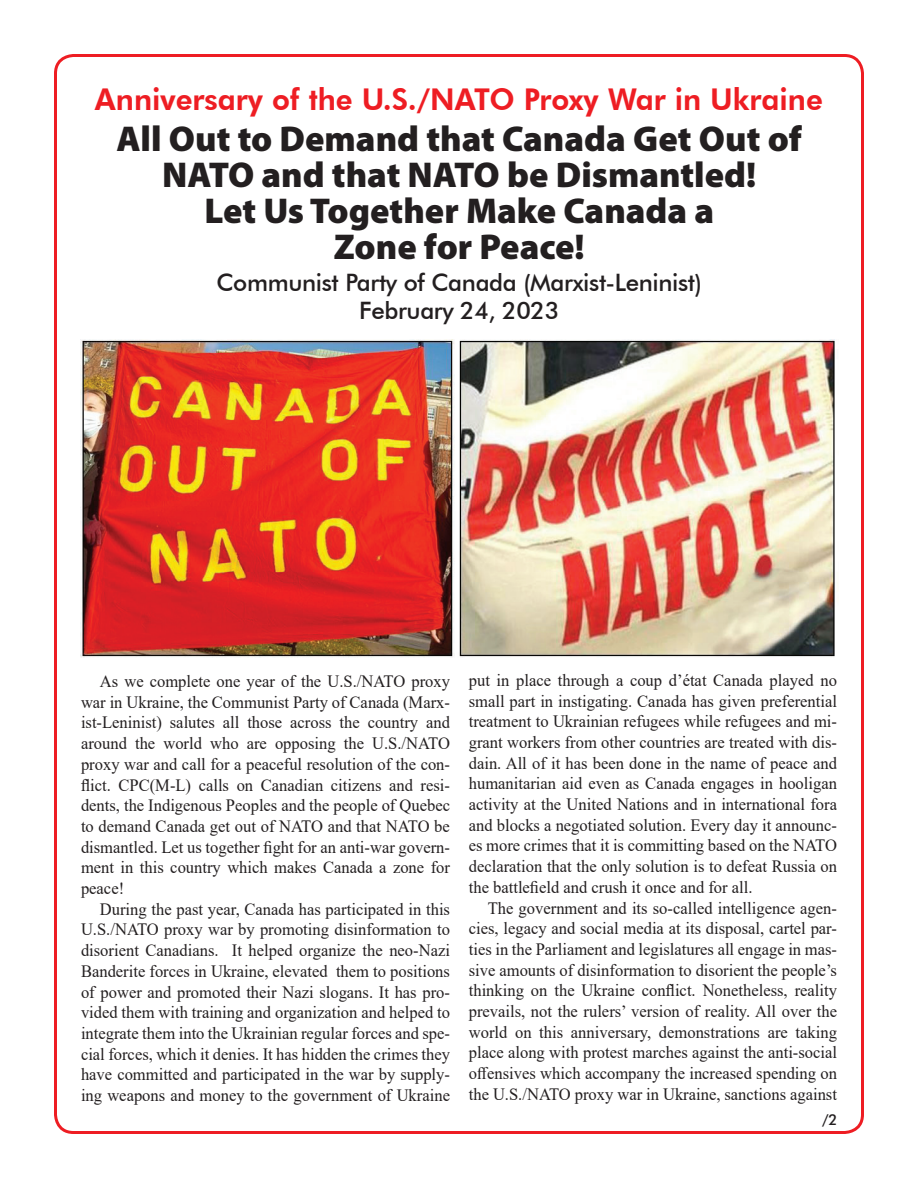
<style>
.page{position:relative;width:918px;height:1188px;background:#fff}
.page>*{position:absolute;margin:0;border:0;box-sizing:border-box;transform-origin:0 0}
.t1{font:900 36px/36px "Myriad Pro";color:#231f20;text-align:center}
.t2{font:800 30px "Futura BT";color:#ee1d23}
.t3{font:500 24px/28.8px "Futura BT";letter-spacing:-.015em;color:#231f20;text-align:center}
.t4{font:17.25px/20.7px "Times New Roman";color:#231f20;text-align:justify;scale:.96 1}
.t5{font:500 15px "Futura BT";color:#231f20}
</style>
<div class="page">
<img style="left:81px;top:340px;width:754px;height:317px">
<h2 class="t2" style="left:95px;top:81px;width:729px">Anniversary of the U.S./NATO Proxy War in Ukraine</h2>
<h1 class="t1" style="left:117px;top:121px;width:687px">All Out to Demand that Canada Get Out of<br>NATO and that NATO be Dismantled!<br>Let Us Together Make Canada a<br>Zone for Peace!</h1>
<h3 class="t3" style="left:216px;top:267px;width:487px">Communist Party of Canada (Marxist-Leninist)<br>February 24, 2023</h3>
<p class="t4" style="left:81px;top:670px;width:386px;text-indent:19px">As we complete one year of the U.S./NATO proxy war in Ukraine, the Communist Party of Canada (Marx&shy;ist-Leninist) salutes all those across the country and around the world who are opposing the U.S./NATO proxy war and call for a peaceful resolution of the con&shy;flict. CPC(M-L) calls on Canadian citizens and resi&shy;dents, the Indigenous Peoples and the people of Quebec to demand Canada get out of NATO and that NATO be dismantled. Let us together fight for an anti-war govern&shy;ment in this country which makes Canada a zone for peace!</p>
<p class="t4" style="left:81px;top:898px;width:386px;text-indent:19px">During the past year, Canada has participated in this U.S./NATO proxy war by promoting disinformation to disorient Canadians. It helped organize the neo-Nazi Banderite forces in Ukraine, elevated them to positions of power and promoted their Nazi slogans. It has pro&shy;vided them with training and organization and helped to integrate them into the Ukrainian regular forces and spe&shy;cial forces, which it denies. It has hidden the crimes they have committed and participated in the war by supply&shy;ing weapons and money to the government of Ukraine</p>
<p class="t4" style="left:469px;top:669px;width:385px">put in place through a coup d’état Canada played no small part in instigating. Canada has given preferential treatment to Ukrainian refugees while refugees and mi&shy;grant workers from other countries are treated with dis&shy;dain. All of it has been done in the name of peace and humanitarian aid even as Canada engages in hooligan activity at the United Nations and in international fora and blocks a negotiated solution. Every day it announc&shy;es more crimes that it is committing based on the NATO declaration that the only solution is to defeat Russia on the battlefield and crush it once and for all.</p>
<p class="t4" style="left:469px;top:897px;width:385px;text-indent:19px">The government and its so-called intelligence agen&shy;cies, legacy and social media at its disposal, cartel par&shy;ties in the Parliament and legislatures all engage in mas&shy;sive amounts of disinformation to disorient the people’s thinking on the Ukraine conflict. Nonetheless, reality prevails, not the rulers’ version of reality. All over the world on this anniversary, demonstrations are taking place along with protest marches against the anti-social offensives which accompany the increased spending on the U.S./NATO proxy war in Ukraine, sanctions against</p>
<p class="t5" style="left:822px;top:1110px;width:17px">/2</p>
</div>
